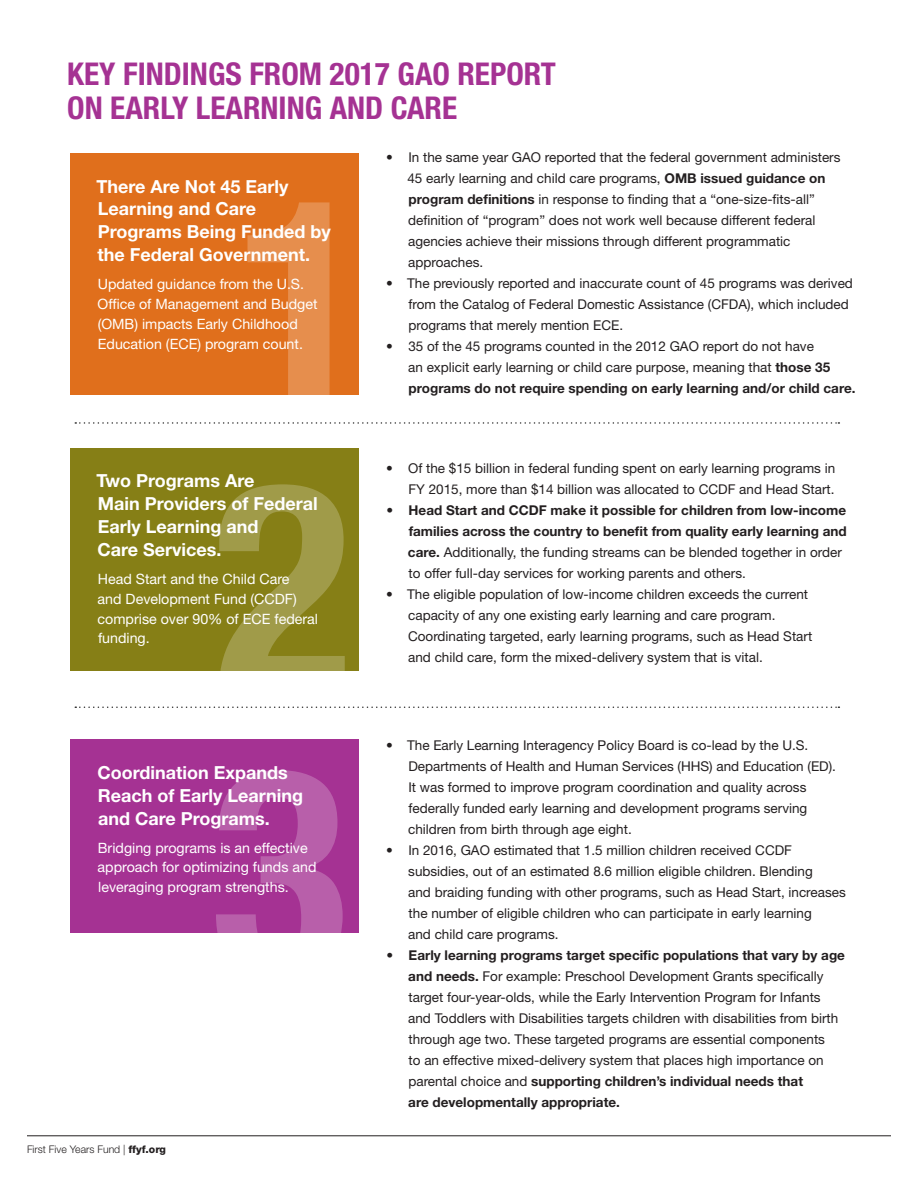
<style>
.page{position:relative;width:918px;height:1188px;background:#fff}
.page>*{position:absolute;margin:0;border:0;box-sizing:border-box;transform-origin:0 0}
.t1{font:700 condensed 31.5px/33.9px "Helvetica Neue LT Std";color:#a53293}
.BODY_COPY{font:700 18px/22.8px "Helvetica Neue LT Std";color:#fff}
.BODY_COPY-2{font:14.25px/19.8px "Helvetica Neue LT Std";color:#fff}
.t2{font:13.5px/21px "Helvetica Neue LT Std";color:#231f20}
.t3{font:700 13.5px/21px "Helvetica Neue LT Std";color:#231f20}
.t4{font:300 10.5px "Helvetica Neue LT Std";color:#231f20}
.s1{font-weight:800}
.s2{font-weight:700}
.s3{font-weight:400}
</style>
<div class="page">
<hr style="left:27px;top:1135px;width:864px;height:1px;background:#231f20">
<svg style="left:75px;top:422px;width:764px;height:2px"></svg>
<svg style="left:75px;top:706px;width:764px;height:2px"></svg>
<div style="left:70px;top:153px;width:289px;height:242px;background:#e06f1c"></div>
<div style="left:70px;top:448px;width:289px;height:222px;background:#867f16"></div>
<div style="left:70px;top:739px;width:289px;height:194px;background:#a53293"></div>
<svg style="left:248px;top:202px;width:82px;height:193px"></svg>
<svg style="left:219px;top:484px;width:126px;height:187px"></svg>
<svg style="left:216px;top:770px;width:127px;height:163px"></svg>
<h2 class="t1" style="left:67px;top:57px;width:490px">KEY FINDINGS FROM 2017 GAO REPORT<br>ON EARLY LEARNING AND CARE</h2>
<p class="BODY_COPY" style="left:96px;top:174px;width:236px">There Are Not 45 Early<br>Learning and Care<br>Programs Being Funded by the Federal Government.</p>
<p class="BODY_COPY-2" style="left:98px;top:274px;width:221px">Updated guidance from the U.S.<br>Office of Management and Budget (OMB) impacts Early Childhood<br>Education (ECE) program count.</p>
<p class="BODY_COPY" style="left:96px;top:469px;width:223px">Two Programs Are<br>Main Providers of Federal<br>Early Learning and<br>Care Services.</p>
<p class="BODY_COPY-2" style="left:98px;top:569px;width:222px">Head Start and the Child Care<br>and Development Fund (CCDF) comprise over 90% of ECE federal funding.</p>
<p class="BODY_COPY" style="left:97px;top:761px;width:207px">Coordination Expands<br>Reach of Early Learning and Care Programs.</p>
<p class="BODY_COPY-2" style="left:98px;top:837px;width:220px">Bridging programs is an effective approach for optimizing funds and leveraging program strengths.</p>
<p class="t4" style="left:27px;top:1143px;width:141px">First Five Years Fund | <span class="s1">ffyf.org</span></p>
<p class="t2" style="left:407px;top:147px;width:435px;text-indent:-21px">• In the same year GAO reported that the federal government administers 45 early learning and child care programs, <span class="s2">OMB issued guidance on program definitions</span> in response to finding that a “one-size-fits-all” definition of “program” does not work well because different federal agencies achieve their missions through different programmatic approaches.</p>
<p class="t2" style="left:408px;top:273px;width:446px;text-indent:-22px">• The previously reported and inaccurate count of 45 programs was derived from the Catalog of Federal Domestic Assistance (CFDA), which included programs that merely mention ECE.</p>
<p class="t2" style="left:408px;top:336px;width:449px;text-indent:-22px">• 35 of the 45 programs counted in the 2012 GAO report do not have<br>an explicit early learning or child care purpose, meaning that <span class="s2">those 35 programs do not require spending on early learning and/or child care.</span></p>
<p class="t2" style="left:386px;top:458px;width:451px;text-align:right">• Of the $15 billion in federal funding spent on early learning programs in<br>FY 2015, more than $14 billion was allocated to CCDF and Head Start.</p>
<p class="t3" style="left:408px;top:499px;width:440px;text-indent:-22px">• Head Start and CCDF make it possible for children from low-income families across the country to benefit from quality early learning and care. <span class="s3">Additionally, the funding streams can be blended together in order to offer full-day services for working parents and others.</span></p>
<p class="t2" style="left:408px;top:584px;width:406px;text-indent:-22px">• The eligible population of low-income children exceeds the current capacity of any one existing early learning and care program.<br>Coordinating targeted, early learning programs, such as Head Start and child care, form the mixed-delivery system that is vital.</p>
<p class="t2" style="left:408px;top:735px;width:429px;text-indent:-22px">• The Early Learning Interagency Policy Board is co-lead by the U.S.<br>Departments of Health and Human Services (HHS) and Education (ED).<br>It was formed to improve program coordination and quality across federally funded early learning and development programs serving children from birth through age eight.</p>
<p class="t2" style="left:408px;top:840px;width:439px;text-indent:-22px">• In 2016, GAO estimated that 1.5 million children received CCDF subsidies, out of an estimated 8.6 million eligible children. Blending<br>and braiding funding with other programs, such as Head Start, increases the number of eligible children who can participate in early learning<br>and child care programs.</p>
<p class="t2" style="left:408px;top:945px;width:438px;text-indent:-22px"><span class="s2">• Early learning programs target specific populations that vary by age and needs.</span> For example: Preschool Development Grants specifically target four-year-olds, while the Early Intervention Program for Infants and Toddlers with Disabilities targets children with disabilities from birth through age two. These targeted programs are essential components<br>to an effective mixed-delivery system that places high importance on parental choice and <span class="s2">supporting children’s individual needs that<br>are developmentally appropriate.</span></p>
</div>
